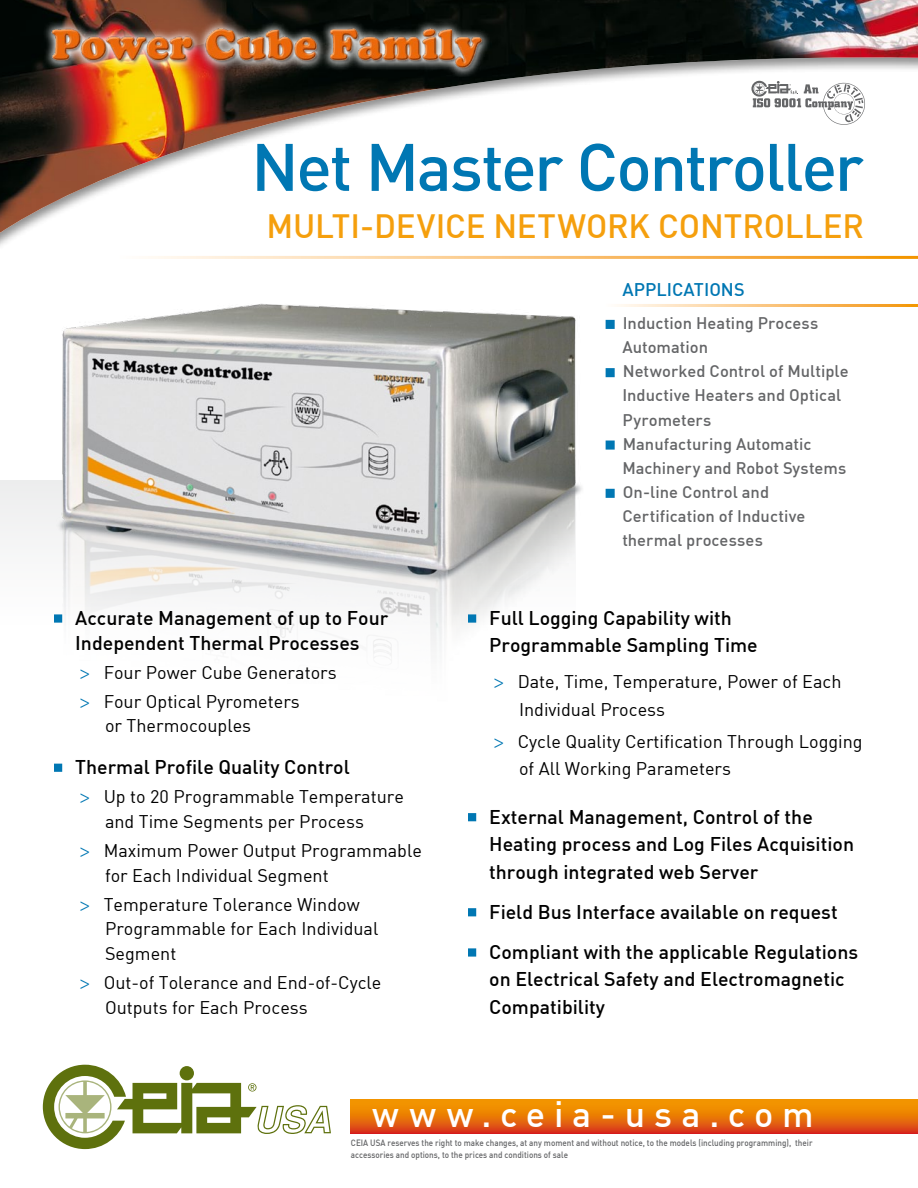
<style>
.page{position:relative;width:918px;height:1188px;background:#fff}
.page>*{position:absolute;margin:0;border:0;box-sizing:border-box;transform-origin:0 0}
.t1{font:500 66px "DIN";letter-spacing:-.035em;color:#0077b3}
.t2{font:500 36px "DIN";letter-spacing:.24em;color:#fff}
.t3{font:500 33px "DIN";letter-spacing:-.005em;color:#f59f0d}
.t4{font:500 19.5px/27.5px "DIN";color:#000}
.t5{font:18px/24.8px "DIN";color:#000}
.t6{font:500 18px "DIN";letter-spacing:.005em;color:#0077b3}
.t7{font:500 16.5px/24.2px "DIN";letter-spacing:.005em;color:#646567}
.t8{font:500 9px/12px "DIN";color:#646567;scale:.9 1}
.s1{font-family:"Myriad Pro";font-stretch:condensed;color:#0077b3}
</style>
<div class="page">
<svg style="left:351px;top:1100px;width:567px;height:34px;background:#e76d09"></svg>
<img style="left:0;top:0;width:918px;height:233px">
<svg style="left:41px;top:18px;width:449px;height:59px;background:#2c1d10"></svg>
<img style="left:48px;top:21px;width:446px;height:55px">
<svg style="left:43px;top:1065px;width:288px;height:84px"></svg>
<svg style="left:751px;top:81px;width:114px;height:44px"></svg>
<img style="left:28px;top:303px;width:554px;height:355px">
<svg style="left:147px;top:479px;width:7px;height:7px"></svg>
<svg style="left:187px;top:484px;width:6px;height:7px"></svg>
<svg style="left:227px;top:488px;width:7px;height:7px"></svg>
<svg style="left:269px;top:493px;width:7px;height:7px"></svg>
<div style="left:54px;top:614px;width:8px;height:9px;border:3px solid #0077b3"></div>
<div style="left:54px;top:764px;width:8px;height:8px;border:3px solid #0077b3"></div>
<div style="left:468px;top:614px;width:8px;height:9px;border:3px solid #0077b3"></div>
<div style="left:468px;top:813px;width:8px;height:8px;border:3px solid #0077b3"></div>
<div style="left:468px;top:908px;width:8px;height:8px;border:3px solid #0077b3"></div>
<div style="left:468px;top:948px;width:8px;height:9px;border:3px solid #0077b3"></div>
<div style="left:606px;top:320px;width:9px;height:9px;border:3px solid #0077b3"></div>
<div style="left:606px;top:368px;width:9px;height:9px;border:3px solid #0077b3"></div>
<div style="left:606px;top:441px;width:9px;height:9px;border:3px solid #0077b3"></div>
<div style="left:606px;top:489px;width:9px;height:9px;border:3px solid #0077b3"></div>
<svg style="left:56px;top:616px;width:5px;height:5px"></svg>
<svg style="left:56px;top:765px;width:5px;height:5px"></svg>
<svg style="left:470px;top:616px;width:5px;height:5px"></svg>
<svg style="left:470px;top:814px;width:5px;height:6px"></svg>
<svg style="left:470px;top:910px;width:5px;height:5px"></svg>
<svg style="left:470px;top:950px;width:5px;height:5px"></svg>
<svg style="left:607px;top:321px;width:6px;height:6px"></svg>
<svg style="left:607px;top:369px;width:6px;height:7px"></svg>
<svg style="left:607px;top:442px;width:6px;height:6px"></svg>
<svg style="left:607px;top:490px;width:6px;height:6px"></svg>
<h1 class="t1" style="left:251px;top:125px;width:614px">Net Master Controller</h1>
<h3 class="t3" style="left:267px;top:205px;width:186px">multi-device</h3>
<h3 class="t3" style="left:494px;top:205px;width:372px">Network Controller</h3>
<p class="t4" style="left:75px;top:605px;width:315px;line-height:24.8px">Accurate Management of up to Four<br>Independent Thermal Processes</p>
<p class="t5" style="left:80px;top:657px;width:259px;line-height:29px"><span class="s1">&gt;</span> Four Power Cube Generators <span class="s1">&gt;</span> Four Optical Pyrometers</p>
<p class="t5" style="left:105px;top:713px;width:148px">or Thermocouples</p>
<p class="t4" style="left:75px;top:753px;width:276px">Thermal Profile Quality Control</p>
<p class="t5" style="left:105px;top:784px;width:300px;text-indent:-26px"><span class="s1">&gt;</span> Up to 20 Programmable Temperature and Time Segments per Process</p>
<p class="t5" style="left:105px;top:838px;width:318px;text-indent:-26px"><span class="s1">&gt;</span> Maximum Power Output Programmable for Each Individual Segment</p>
<p class="t5" style="left:105px;top:891px;width:275px;text-indent:-26px"><span class="s1">&gt;</span> Temperature Tolerance Window<br>Programmable for Each Individual<br>Segment</p>
<p class="t5" style="left:105px;top:970px;width:278px;text-indent:-26px"><span class="s1">&gt;</span> Out-of Tolerance and End-of-Cycle<br>Outputs for Each Process</p>
<p class="t6" style="left:622px;top:278px;width:111px">Applications</p>
<p class="t7" style="left:622px;top:310px;width:228px">Induction Heating Process<br>Automation<br>Networked Control of Multiple<br>Inductive Heaters and Optical<br>Pyrometers<br>Manufacturing Automatic<br>Machinery and Robot Systems<br>On-line Control and<br>Certification of Inductive thermal processes</p>
<p class="t4" style="left:489px;top:604px;width:270px">Full Logging Capability with<br>Programmable Sampling Time</p>
<p class="t5" style="left:519px;top:668px;width:324px;line-height:27.5px;text-indent:-26px"><span class="s1">&gt;</span> Date, Time, Temperature, Power of Each<br>Individual Process</p>
<p class="t5" style="left:519px;top:727px;width:345px;line-height:27.5px;text-indent:-26px"><span class="s1">&gt;</span> Cycle Quality Certification Through Logging of All Working Parameters</p>
<p class="t4" style="left:489px;top:802px;width:366px">External Management, Control of the<br>Heating process and Log Files Acquisition through integrated web Server</p>
<p class="t4" style="left:489px;top:891px;width:370px;line-height:40.2px">Field Bus Interface available on request<br>Compliant with the applicable Regulations</p>
<p class="t4" style="left:489px;top:965px;width:357px">on Electrical Safety and Electromagnetic<br>Compatibility</p>
<h2 class="t2" style="left:372px;top:1091px;width:443px">www.ceia-usa.com</h2>
<p class="t8" style="left:351px;top:1136px;width:515px">CEIA USA reserves the right to make changes, at any moment and without notice, to the models (including programming), their accessories and options, to the prices and conditions of sale</p>
</div>
